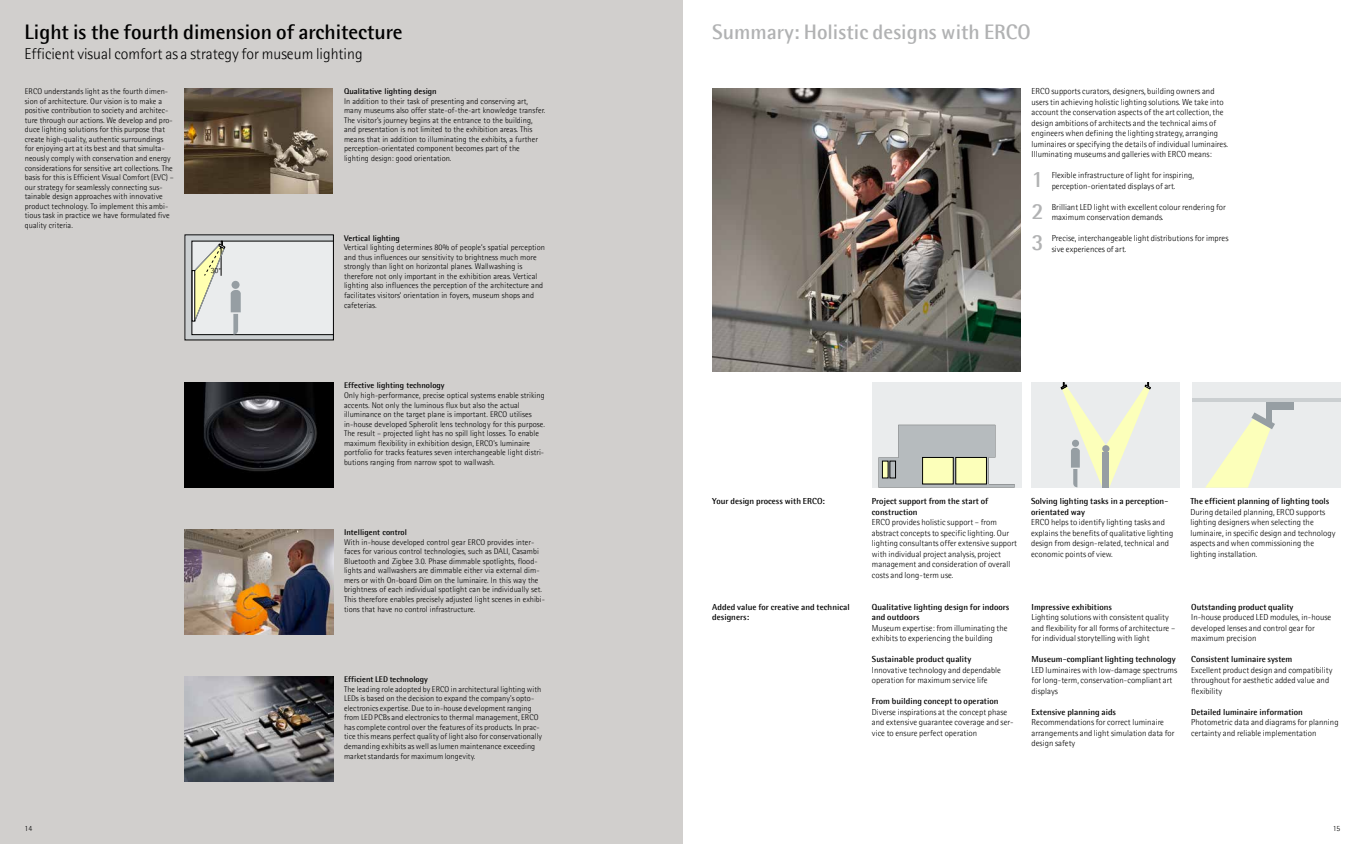
<style>
.page{position:relative;width:1365px;height:844px;background:#fff}
.page>*{position:absolute;margin:0;border:0;box-sizing:border-box;transform-origin:0 0}
.t1{font:700 22.75px "Rotis Semi Sans Std";color:#b1b2b3}
.t2{font:700 21px "Rotis Semi Sans Std";color:#000}
.t3{font:700 21px "Rotis Semi Sans Std";color:#b1b2b3}
.t4{font:300 15.75px "Rotis Semi Sans Std";color:#000}
.t5{font:300 8.75px/10.5px "Rotis Semi Sans Std";letter-spacing:.005em;color:#000}
.t6{font:700 8.75px/10.5px "Rotis Semi Sans Std";letter-spacing:.005em;color:#000}
.t7{font:300 8.31px/9.5px "Rotis Semi Sans Std";letter-spacing:.005em;color:#000}
.t8{font:700 8.31px "Rotis Semi Sans Std";letter-spacing:.005em;color:#000}
.t9{font:300 7.88px "Rotis Semi Sans Std";color:#000}
</style>
<div class="page">
<div style="left:0;top:0;width:682px;height:843px;background:#d1cfcd"></div>
<img style="left:712px;top:88px;width:308px;height:283px">
<img style="left:184px;top:382px;width:149px;height:105px">
<svg style="left:191px;top:240px;width:140px;height:96px;background:#dee0dd"></svg>
<img style="left:184px;top:676px;width:149px;height:105px">
<img style="left:184px;top:529px;width:149px;height:105px">
<div style="left:871px;top:382px;width:150px;height:105px;background:#eaeced"></div>
<svg style="left:878px;top:425px;width:136px;height:62px"></svg>
<div style="left:882px;top:461px;width:6px;height:17px;background:#fcffba"></div>
<div style="left:882px;top:461px;width:6px;height:17px;border:1px solid #000"></div>
<div style="left:955px;top:457px;width:31px;height:27px;background:#fcffba"></div>
<div style="left:955px;top:457px;width:31px;height:27px;border:1px solid #000"></div>
<div style="left:922px;top:457px;width:31px;height:27px;background:#fcffba"></div>
<div style="left:922px;top:457px;width:31px;height:27px;border:1px solid #000"></div>
<div style="left:1191px;top:382px;width:149px;height:105px;background:#eaeced"></div>
<div style="left:1265px;top:402px;width:27px;height:7px;background:#969ea3"></div>
<div style="left:1265px;top:403px;width:5px;height:20px;background:#969ea3"></div>
<svg style="left:1206px;top:412px;width:68px;height:75px"></svg>
<hr style="left:1191px;top:398px;width:149px;height:4px;background:#cbcfd1">
<div style="left:1031px;top:382px;width:149px;height:105px;background:#eaeced"></div>
<svg style="left:1060px;top:382px;width:90px;height:105px"></svg>
<img style="left:184px;top:88px;width:149px;height:105px">
<h2 class="t2" style="left:25px;top:19px;width:379px">Light is the fourth dimension of architecture</h2>
<h3 class="t4" style="left:25px;top:44px;width:339px">Efficient visual comfort as a strategy for museum lighting</h3>
<p class="t7" style="left:25px;top:86px;width:150px">ERCO understands light as the fourth dimen&shy;sion of architecture. Our vision is to make a positive contribution to society and architec&shy;ture through our actions. We develop and pro&shy;duce lighting solutions for this purpose that create high-quality, authentic surroundings for enjoying art at its best and that simulta&shy;neously comply with conservation and energy considerations for sensitive art collections. The basis for this is Efficient Visual Comfort (EVC) – our strategy for seamlessly connecting sus&shy;tainable design approaches with innovative product technology. To implement this ambi&shy;tious task in practice we have formulated five quality criteria.</p>
<p class="t9" style="left:211px;top:266px;width:12px">30°</p>
<p class="t8" style="left:344px;top:86px;width:94px">Qualitative lighting design</p>
<p class="t7" style="left:344px;top:96px;width:203px">In addition to their task of presenting and conserving art, many museums also offer state-of-the-art knowledge transfer.<br>The visitor’s journey begins at the entrance to the building, and presentation is not limited to the exhibition areas. This means that in addition to illuminating the exhibits, a further perception-orientated component becomes part of the lighting design: good orientation.</p>
<p class="t8" style="left:344px;top:233px;width:57px">Vertical lighting</p>
<p class="t7" style="left:344px;top:243px;width:202px">Vertical lighting determines 80% of people’s spatial perception and thus influences our sensitivity to brightness much more strongly than light on horizontal planes. Wallwashing is therefore not only important in the exhibition areas. Vertical lighting also influences the perception of the architecture and facilitates visitors’ orientation in foyers, museum shops and cafeterias.</p>
<p class="t8" style="left:344px;top:380px;width:102px">Effective lighting technology</p>
<p class="t7" style="left:344px;top:390px;width:202px">Only high-performance, precise optical systems enable striking accents. Not only the luminous flux but also the actual illuminance on the target plane is important. ERCO utilises in-house developed Spherolit lens technology for this purpose.<br>The result – projected light has no spill light losses. To enable maximum flexibility in exhibition design, ERCO's luminaire portfolio for tracks features seven interchangeable light distri&shy;butions ranging from narrow spot to wallwash.</p>
<p class="t8" style="left:344px;top:527px;width:64px">Intelligent control</p>
<p class="t7" style="left:344px;top:537px;width:202px">With in-house developed control gear ERCO provides inter&shy;faces for various control technologies, such as DALI, Casambi Bluetooth and Zigbee 3.0. Phase dimmable spotlights, flood&shy;lights and wallwashers are dimmable either via external dim&shy;mers or with On-board Dim on the luminaire. In this way the brightness of each individual spotlight can be individually set.<br>This therefore enables precisely adjusted light scenes in exhibi&shy;tions that have no control infrastructure.</p>
<p class="t8" style="left:344px;top:674px;width:85px">Efficient LED technology</p>
<p class="t7" style="left:344px;top:684px;width:199px">The leading role adopted by ERCO in architectural lighting with LEDs is based on the decision to expand the company's opto&shy;electronics expertise. Due to in-house development ranging from LED PCBs and electronics to thermal management, ERCO has complete control over the features of its products. In prac&shy;tice this means perfect quality of light also for conservationally demanding exhibits as well as lumen maintenance exceeding market standards for maximum longevity.</p>
<h2 class="t3" style="left:712px;top:19px;width:320px">Summary: Holistic designs with ERCO</h2>
<p class="t5" style="left:1031px;top:86px;width:198px">ERCO supports curators, designers, building owners and users tin achieving holistic lighting solutions. We take into account the conservation aspects of the art collection, the design ambitions of architects and the technical aims of engineers when defining the lighting strategy, arranging luminaires or specifying the details of individual luminaires.<br>Illuminating museums and galleries with ERCO means:</p>
<h1 class="t1" style="left:1031px;top:165px;width:14px">1</h1>
<p class="t5" style="left:1051px;top:170px;width:144px">Flexible infrastructure of light for inspiring, perception-orientated displays of art.</p>
<h1 class="t1" style="left:1031px;top:197px;width:14px">2</h1>
<p class="t5" style="left:1051px;top:202px;width:176px">Brilliant LED light with excellent colour rendering for maximum conservation demands.</p>
<h1 class="t1" style="left:1031px;top:228px;width:14px">3</h1>
<p class="t5" style="left:1051px;top:233px;width:178px">Precise, interchangeable light distributions for impres sive experiences of art.</p>
<p class="t6" style="left:712px;top:496px;width:114px">Your design process with ERCO:</p>
<p class="t6" style="left:712px;top:601px;width:139px">Added value for creative and technical designers:</p>
<p class="t6" style="left:871px;top:496px;width:118px">Project support from the start of construction</p>
<p class="t5" style="left:871px;top:517px;width:147px">ERCO provides holistic support – from abstract concepts to specific lighting. Our lighting consultants offer extensive support with individual project analysis, project management and consideration of overall costs and long-term use.</p>
<p class="t6" style="left:871px;top:601px;width:139px">Qualitative lighting design for indoors and outdoors</p>
<p class="t5" style="left:871px;top:622px;width:137px">Museum expertise: from illuminating the exhibits to experiencing the building</p>
<p class="t6" style="left:871px;top:653px;width:101px">Sustainable product quality</p>
<p class="t5" style="left:871px;top:664px;width:131px">Innovative technology and dependable operation for maximum service life</p>
<p class="t6" style="left:871px;top:695px;width:128px">From building concept to operation</p>
<p class="t5" style="left:871px;top:706px;width:143px">Diverse inspirations at the concept phase and extensive guarantee coverage and ser&shy;vice to ensure perfect operation</p>
<p class="t6" style="left:1030px;top:496px;width:139px">Solving lighting tasks in a perception&shy;orientated way</p>
<p class="t5" style="left:1030px;top:517px;width:144px">ERCO helps to identify lighting tasks and explains the benefits of qualitative lighting design from design-related, technical and economic points of view.</p>
<p class="t6" style="left:1190px;top:496px;width:140px">The efficient planning of lighting tools</p>
<p class="t5" style="left:1190px;top:506px;width:146px">During detailed planning, ERCO supports lighting designers when selecting the luminaire, in specific design and technology aspects and when commissioning the lighting installation.</p>
<p class="t6" style="left:1031px;top:601px;width:82px">Impressive exhibitions</p>
<p class="t5" style="left:1031px;top:612px;width:145px">Lighting solutions with consistent quality and flexibility for all forms of architecture – for individual storytelling with light</p>
<p class="t6" style="left:1031px;top:653px;width:146px">Museum-compliant lighting technology</p>
<p class="t5" style="left:1031px;top:664px;width:147px">LED luminaires with low-damage spectrums for long-term, conservation-compliant art displays</p>
<p class="t6" style="left:1031px;top:706px;width:86px">Extensive planning aids</p>
<p class="t5" style="left:1031px;top:717px;width:144px">Recommendations for correct luminaire arrangements and light simulation data for design safety</p>
<p class="t6" style="left:1190px;top:601px;width:104px">Outstanding product quality</p>
<p class="t5" style="left:1190px;top:612px;width:142px">In-house produced LED modules, in-house developed lenses and control gear for maximum precision</p>
<p class="t6" style="left:1190px;top:653px;width:103px">Consistent luminaire system</p>
<p class="t5" style="left:1190px;top:664px;width:143px">Excellent product design and compatibility throughout for aesthetic added value and flexibility</p>
<p class="t6" style="left:1190px;top:706px;width:113px">Detailed luminaire information</p>
<p class="t5" style="left:1190px;top:717px;width:149px">Photometric data and diagrams for planning certainty and reliable implementation</p>
<p class="t9" style="left:25px;top:823px;width:9px">14</p>
<p class="t9" style="left:1332px;top:823px;width:9px">15</p>
</div>
